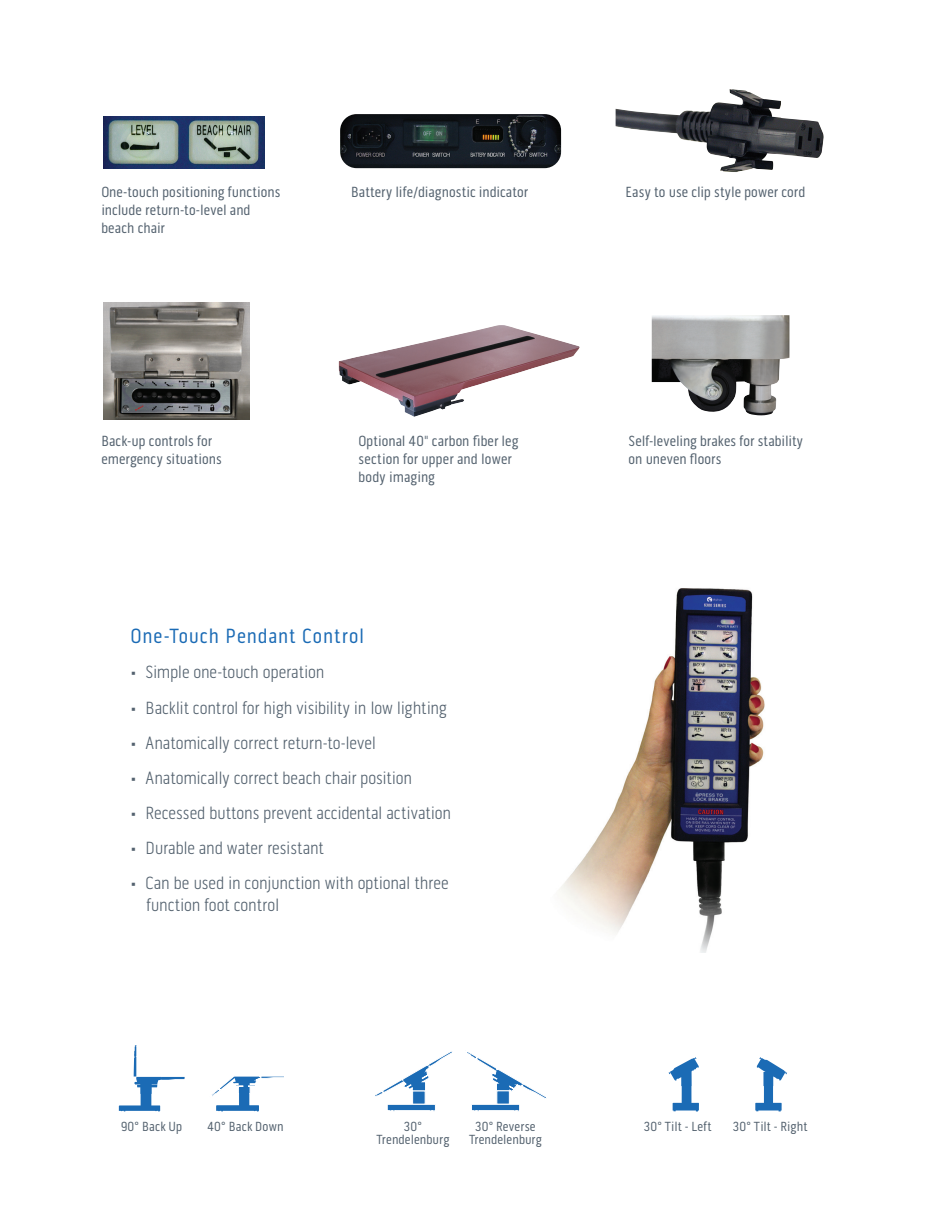
<style>
.page{position:relative;width:932px;height:1215px;background:#fff}
.page>*{position:absolute;margin:0;border:0;box-sizing:border-box;transform-origin:0 0}
.Pill_Gothic_Light_Distinctive_Bullets{font:21px "Pill Gothic 300 mg";letter-spacing:.045em;color:#1b6bb5}
.t1{font:300 18px/21.6px "Pill Gothic 300 mg";letter-spacing:-.005em;color:#53616e}
.BODY{font:15px/18px "Pill Gothic 300 mg";letter-spacing:.005em;color:#53616e}
.t2{font:13.5px/13.5px "Pill Gothic 300 mg";letter-spacing:.01em;color:#53616e;text-align:center}
</style>
<div class="page">
<img style="left:340px;top:114px;width:221px;height:54px">
<img style="left:615px;top:89px;width:208px;height:83px">
<img style="left:651px;top:315px;width:138px;height:100px">
<img style="left:104px;top:117px;width:160px;height:51px">
<img style="left:339px;top:325px;width:240px;height:92px">
<svg style="left:119px;top:1045px;width:66px;height:66px"></svg>
<svg style="left:212px;top:1076px;width:72px;height:35px"></svg>
<div style="left:412px;top:1091px;width:13px;height:13px;background:#1b6bb5;border:1px solid #fff"></div>
<svg style="left:387px;top:1104px;width:49px;height:7px"></svg>
<svg style="left:375px;top:1051px;width:77px;height:46px"></svg>
<svg style="left:467px;top:1052px;width:79px;height:60px"></svg>
<svg style="left:668px;top:1057px;width:31px;height:54px"></svg>
<svg style="left:755px;top:1057px;width:32px;height:54px"></svg>
<img style="left:103px;top:303px;width:147px;height:117px">
<img style="left:559px;top:588px;width:206px;height:365px">
<p class="BODY" style="left:101px;top:183px;width:180px">One-touch positioning functions include return-to-level and beach chair</p>
<p class="BODY" style="left:351px;top:183px;width:179px">Battery life/diagnostic indicator</p>
<p class="BODY" style="left:101px;top:432px;width:122px">Back-up controls for emergency situations</p>
<p class="BODY" style="left:358px;top:432px;width:161px">Optional 40" carbon fiber leg section for upper and lower body imaging</p>
<p class="Pill_Gothic_Light_Distinctive_Bullets" style="left:130px;top:624px;width:235px">One-Touch Pendant Control</p>
<p class="t1" style="left:130px;top:662px;width:195px">• Simple one-touch operation</p>
<p class="t1" style="left:130px;top:697px;width:318px">• Backlit control for high visibility in low lighting</p>
<p class="t1" style="left:130px;top:732px;width:247px">• Anatomically correct return-to-level</p>
<p class="t1" style="left:130px;top:767px;width:283px">• Anatomically correct beach chair position</p>
<p class="t1" style="left:130px;top:802px;width:322px">• Recessed buttons prevent accidental activation</p>
<p class="t1" style="left:130px;top:837px;width:195px">• Durable and water resistant</p>
<p class="t1" style="left:147px;top:872px;width:303px;text-indent:-16px">• Can be used in conjunction with optional three function foot control</p>
<p class="BODY" style="left:625px;top:183px;width:181px">Easy to use clip style power cord</p>
<p class="BODY" style="left:628px;top:432px;width:176px">Self-leveling brakes for stability on uneven floors</p>
<p class="t2" style="left:121px;top:1120px;width:63px">90° Back Up</p>
<p class="t2" style="left:207px;top:1120px;width:78px">40° Back Down</p>
<p class="t2" style="left:404px;top:1120px;width:20px">30°</p>
<p class="t2" style="left:644px;top:1120px;width:69px">30° Tilt - Left</p>
<p class="t2" style="left:733px;top:1120px;width:76px">30° Tilt - Right</p>
<p class="t2" style="left:376px;top:1133px;width:74px">Trendelenburg</p>
<p class="t2" style="left:469px;top:1120px;width:74px">30° Reverse<br>Trendelenburg</p>
</div>
